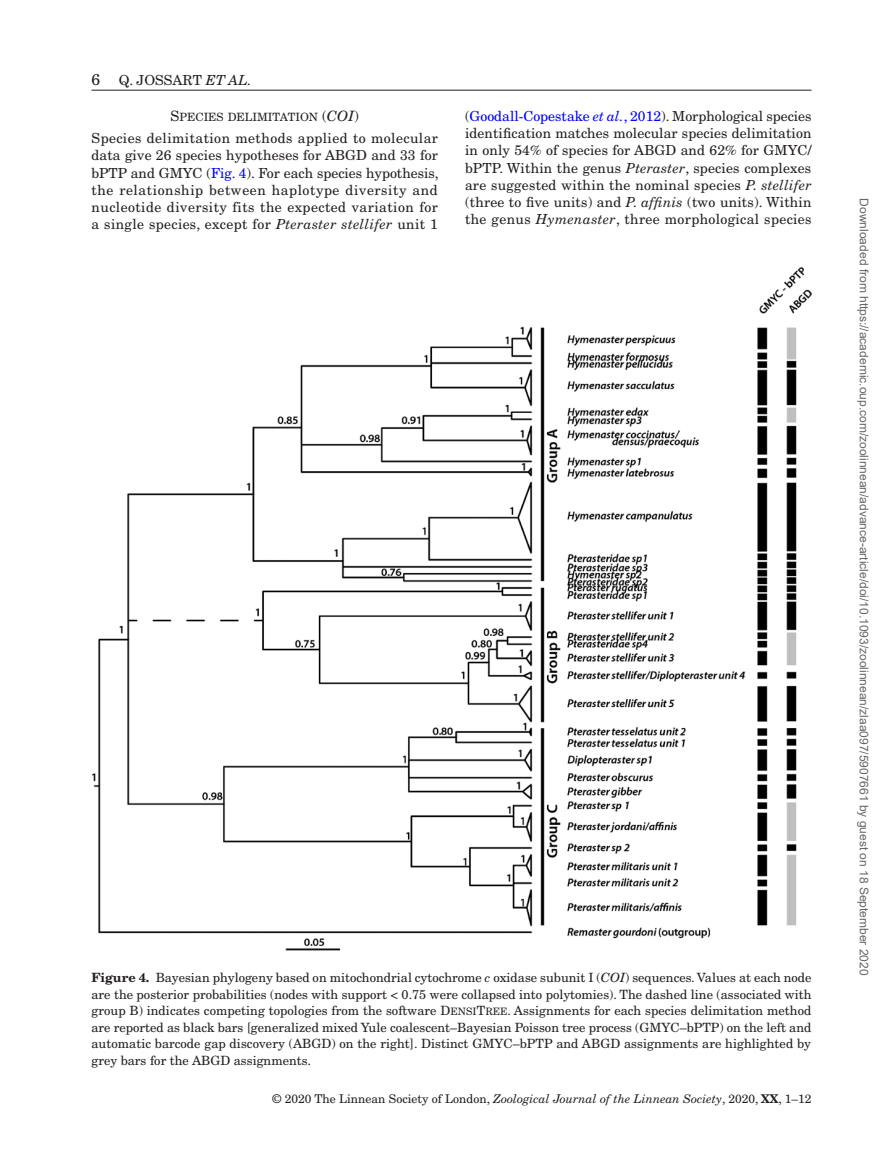
<style>
.page{position:relative;width:893px;height:1174px;background:#fff}
.page>*{position:absolute;margin:0;border:0;box-sizing:border-box;transform-origin:0 0}
.t1{font:13.8px/17.2px "New Century Schlbk";letter-spacing:.025em;color:#231f20;text-align:justify}
.t2{font:13.8px "New Century Schlbk";color:#231f20}
.t3{font:12.75px/16.5px "New Century Schlbk";color:#231f20;text-align:justify}
.t4{font:12px "Arial";color:#666}
.t5{font:12px "New Century Schlbk";color:#231f20}
.t6{font:11.4px "New Century Schlbk Roman SC800";color:#231f20}
.s1{font-size:15.75px}
.s2{font-style:italic}
.s3{font-size:14.25px}
.s4{font-family:"New Century Schlbk Italic SC800";font-size:14.25px}
.s5{color:#00f}
.s6{font-style:italic;color:#00f}
.s7{font-weight:700}
.s8{font-family:"New Century Schlbk Roman SC800"}
.s9{font-family:"New Century Schlbk Roman SC800";font-size:10.2px}
</style>
<div class="page">
<hr style="left:92px;top:90px;width:720px;height:1px;background:#231f20">
<img style="left:92px;top:267px;width:719px;height:683px">
<p class="t2" style="left:92px;top:71px;width:162px"><span class="s1">6</span> Q. JOSSART <span class="s2">ET AL.</span></p>
<p class="t6" style="left:171px;top:110px;width:190px"><span class="s3">S</span>PECIES DELIMITATION <span class="s3">(</span><span class="s4">COI</span><span class="s3">)</span></p>
<p class="t1" style="left:92px;top:129px;width:349px">Species delimitation methods applied to molecular data give 26 species hypotheses for ABGD and 33 for bPTP and GMYC (<span class="s5">Fig. 4</span>). For each species hypothesis, the relationship between haplotype diversity and nucleotide diversity fits the expected variation for a single species, except for <span class="s2">Pteraster stellifer</span> unit 1</p>
<p class="t1" style="left:465px;top:107px;width:348px">(<span class="s5">Goodall-Copestake</span> <span class="s6">et al.</span><span class="s5">, 2012</span>). Morphological species identification matches molecular species delimitation in only 54% of species for ABGD and 62% for GMYC/ bPTP. Within the genus <span class="s2">Pteraster</span>, species complexes are suggested within the nominal species <span class="s2">P. stellifer </span>(three to five units) and <span class="s2">P. affinis</span> (two units). Within the genus <span class="s2">Hymenaster</span>, three morphological species</p>
<p class="t3" style="left:91px;top:969px;width:722px"><span class="s7">Figure 4.</span> Bayesian phylogeny based on mitochondrial cytochrome <span class="s2">c</span> oxidase subunit I (<span class="s2">COI</span>) sequences. Values at each node are the posterior probabilities (nodes with support &lt; 0.75 were collapsed into polytomies). The dashed line (associated with group B) indicates competing topologies from the software <span class="s8">D</span><span class="s9">ENSI</span><span class="s8">T</span><span class="s9">REE</span>. Assignments for each species delimitation method are reported as black bars [generalized mixed Yule coalescent–Bayesian Poisson tree process (GMYC–bPTP) on the left and automatic barcode gap discovery (ABGD) on the right]. Distinct GMYC–bPTP and ABGD assignments are highlighted by grey bars for the ABGD assignments.</p>
<p class="t5" style="left:273px;top:1091px;width:540px">© 2020 The Linnean Society of London, <span class="s2">Zoological Journal of the Linnean Society</span>, 2020, <span class="s7">XX</span>, 1–12</p>
<p class="t4" style="left:868px;top:198px;width:778px;rotate:90deg">Downloaded from https://academic.oup.com/zoolinnean/advance-article/doi/10.1093/zoolinnean/zlaa097/5907661 by guest on 18 September 2020</p>
</div>
